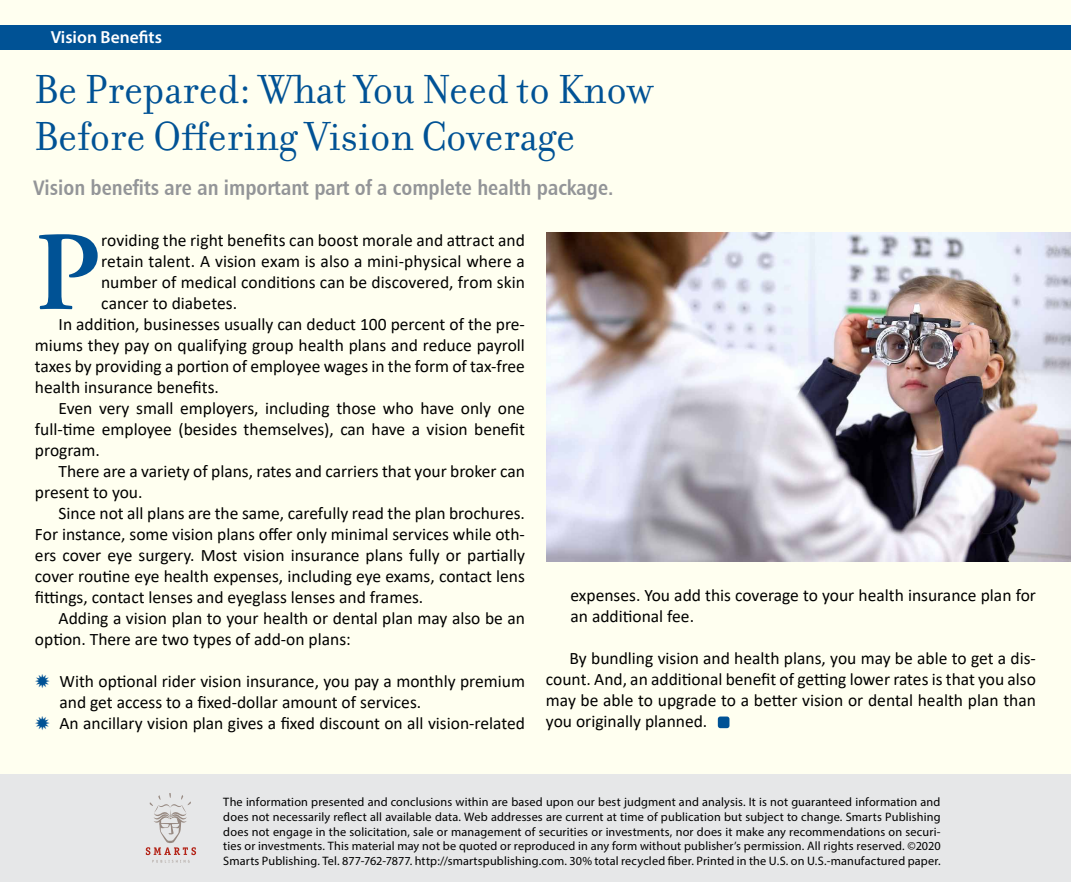
<style>
.page{position:relative;width:1071px;height:882px;background:#fff}
.page>*{position:absolute;margin:0;border:0;box-sizing:border-box;transform-origin:0 0}
.t1{font:600 112.52px "Adobe Garamond Pro";color:#005295}
.t2{font:43.75px/47.2px "Filosofia";color:#005295}
.t3{font:21px "Humanist 777 BT Bold Condensed B";color:#939598}
.t4{font:17.5px/21px "Calibri";color:#000}
.t5{font:600 17.5px "Myriad Pro";color:#fff}
.t6{font:12.25px/14.7px "Myriad Pro";letter-spacing:.01em;color:#000;text-align:justify}
</style>
<div class="page">
<div style="left:1px;top:1px;width:1070px;height:881px;background:#fffff0"></div>
<div style="left:0;top:25px;width:1071px;height:24px;background:#005295"></div>
<div style="left:0;top:775px;width:1071px;height:107px;background:#e6e7e8"></div>
<svg style="left:146px;top:793px;width:50px;height:70px"></svg>
<div style="left:718px;top:717px;width:11px;height:11px;background:#005295;border-radius:3px"></div>
<img style="left:546px;top:233px;width:525px;height:329px">
<p class="t5" style="left:51px;top:26px;width:113px">Vision Benefits</p>
<h2 class="t2" style="left:34px;top:66px;width:621px">Be Prepared: What You Need to Know<br>Before Offering Vision Coverage</h2>
<p class="t3" style="left:33px;top:175px;width:582px">Vision benefits are an important part of a complete health package.</p>
<h1 class="t1" style="left:35px;top:208px;width:68px">P</h1>
<p class="t4" style="left:101px;top:229px;width:425px">roviding the right benefits can boost morale and attract and</p>
<p class="t4" style="left:101px;top:250px;width:425px">retain talent. A vision exam is also a mini-physical where a</p>
<p class="t4" style="left:101px;top:271px;width:425px">number of medical conditions can be discovered, from skin</p>
<p class="t4" style="left:101px;top:292px;width:138px">cancer to diabetes.</p>
<p class="t4" style="left:59px;top:313px;width:468px">In addition, businesses usually can deduct 100 percent of the pre-</p>
<p class="t4" style="left:35px;top:334px;width:491px">miums they pay on qualifying group health plans and reduce payroll</p>
<p class="t4" style="left:35px;top:355px;width:492px">taxes by providing a portion of employee wages in the form of tax-free</p>
<p class="t4" style="left:35px;top:376px;width:185px">health insurance benefits.</p>
<p class="t4" style="left:59px;top:397px;width:468px">Even very small employers, including those who have only one</p>
<p class="t4" style="left:35px;top:418px;width:491px">full-time employee (besides themselves), can have a vision benefit</p>
<p class="t4" style="left:35px;top:439px;width:66px">program.</p>
<p class="t4" style="left:59px;top:460px;width:468px">There are a variety of plans, rates and carriers that your broker can</p>
<p class="t4" style="left:35px;top:481px;width:109px">present to you.</p>
<p class="t4" style="left:59px;top:502px;width:468px">Since not all plans are the same, carefully read the plan brochures.</p>
<p class="t4" style="left:35px;top:523px;width:492px">For instance, some vision plans offer only minimal services while oth-</p>
<p class="t4" style="left:35px;top:544px;width:491px">ers cover eye surgery. Most vision insurance plans fully or partially</p>
<p class="t4" style="left:35px;top:565px;width:491px">cover routine eye health expenses, including eye exams, contact lens</p>
<p class="t4" style="left:35px;top:586px;width:390px">fittings, contact lenses and eyeglass lenses and frames.</p>
<p class="t4" style="left:59px;top:607px;width:468px">Adding a vision plan to your health or dental plan may also be an</p>
<p class="t4" style="left:35px;top:628px;width:317px">option. There are two types of add-on plans:</p>
<p class="t4" style="left:59px;top:670px;width:467px">With optional rider vision insurance, you pay a monthly premium and get access to a fixed-dollar amount of services.<br>An ancillary vision plan gives a fixed discount on all vision-related</p>
<p class="t4" style="left:570px;top:584px;width:467px">expenses. You add this coverage to your health insurance plan for an additional fee.</p>
<p class="t4" style="left:546px;top:647px;width:491px;text-align:justify;text-indent:24px">By bundling vision and health plans, you may be able to get a dis&shy;count. And, an additional benefit of getting lower rates is that you also may be able to upgrade to a better vision or dental health plan than you originally planned.</p>
<p class="t6" style="left:223px;top:794px;width:719px">The information presented and conclusions within are based upon our best judgment and analysis. It is not guaranteed information and does not necessarily reflect all available data. Web addresses are current at time of publication but subject to change. Smarts Publishing does not engage in the solicitation, sale or management of securities or investments, nor does it make any recommendations on securi&shy;ties or investments. This material may not be quoted or reproduced in any form without publisher’s permission. All rights reserved. ©2020<br>Smarts Publishing. Tel. 877-762-7877. http://smartspublishing.com. 30% total recycled fiber. Printed in the U.S. on U.S.-manufactured paper.</p>
</div>
